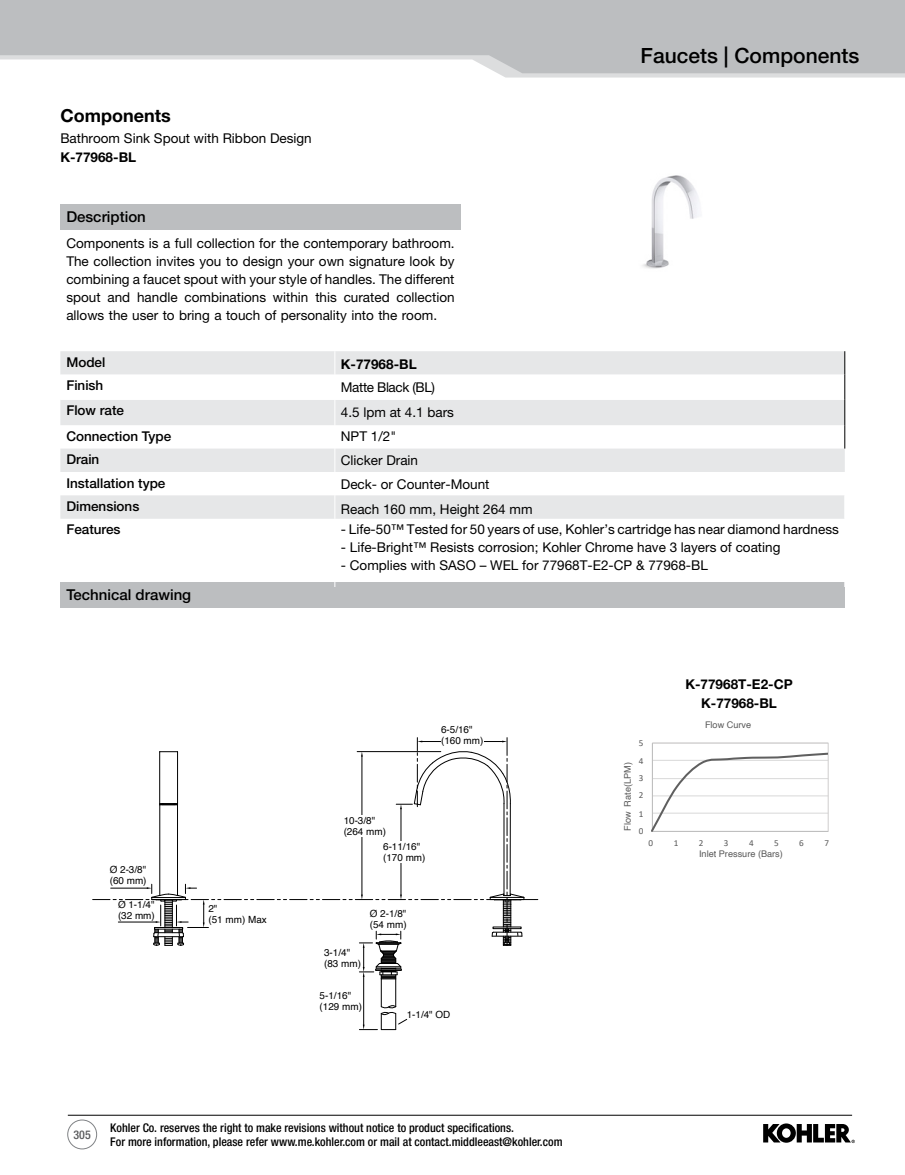
<style>
.page{position:relative;width:905px;height:1175px;background:#fff}
.page>*{position:absolute;margin:0;border:0;box-sizing:border-box;transform-origin:0 0}
.t1{font:500 21px "Helvetica Neue LT Pro";color:#000}
.t2{font:700 18px "Helvetica Neue LT Pro";color:#000}
.t3{font:500 15px "Helvetica Neue LT Pro";color:#000}
.t4{font:13.5px/18px "Helvetica Neue LT Pro";color:#000}
.t5{font:500 13.5px "Helvetica Neue LT Pro";color:#000}
.t6{font:13.5px/23.2px "Helvetica Neue LT Pro";letter-spacing:-.03em;color:#000}
.t7{font:700 13.5px "Helvetica Neue LT Pro";color:#000}
.t8{font:500 condensed 12px/13.5px "Helvetica Neue LT Pro";color:#000}
.t9{font:500 condensed 12px "Helvetica Neue LT Pro";color:#58595b}
.t10{font:9.9px/10.9px "Helvetica";color:#000}
.t11{font:9.15px "Helvetica";color:#595959}
.t12{font:9.15px "Calibri";color:#595959}
.s1{font-weight:700}
</style>
<div class="page">
<hr style="left:68px;top:1115px;width:784px;height:1px;background:#000">
<svg style="left:498px;top:73px;width:406px;height:5px;background:#dddedf"></svg>
<svg style="left:0;top:0;width:904px;height:73px;background:#c3c5c7"></svg>
<svg style="left:763px;top:1123px;width:91px;height:20px"></svg>
<div style="left:67px;top:1119px;width:30px;height:30px;border:1px solid #808285;border-radius:50%"></div>
<div style="left:60px;top:582px;width:784px;height:26px;background:#bcbec0"></div>
<div style="left:60px;top:204px;width:400px;height:25px;background:#bcbec0"></div>
<hr style="left:334px;top:519px;width:1px;height:68px;background:#fff">
<svg style="left:60px;top:351px;width:785px;height:168px"></svg>
<svg style="left:651px;top:742px;width:178px;height:90px"></svg>
<img style="left:642px;top:175px;width:57px;height:94px">
<svg style="left:93px;top:737px;width:445px;height:293px"></svg>
<hr style="left:361px;top:756px;width:1px;height:139px;background:#000">
<div style="left:343px;top:814px;width:43px;height:22px;background:#fff"></div>
<div style="left:383px;top:841px;width:42px;height:21px;background:#fff"></div>
<div style="left:441px;top:723px;width:42px;height:22px;background:#fff"></div>
<p class="t2" style="left:60px;top:105px;width:112px">Components</p>
<p class="t4" style="left:60px;top:128px;width:253px;line-height:19.2px">Bathroom Sink Spout with Ribbon Design<br><span class="s1">K-77968-BL</span></p>
<p class="t3" style="left:66px;top:208px;width:81px">Description</p>
<p class="t4" style="left:66px;top:234px;width:390px;text-align:justify">Components is a full collection for the contemporary bathroom.<br>The collection invites you to design your own signature look by combining a faucet spout with your style of handles. The different spout and handle combinations within this curated collection allows the user to bring a touch of personality into the room.</p>
<p class="t5" style="left:66px;top:354px;width:41px">Model</p>
<p class="t5" style="left:66px;top:377px;width:39px">Finish</p>
<p class="t5" style="left:66px;top:402px;width:59px">Flow rate</p>
<p class="t5" style="left:66px;top:428px;width:106px">Connection Type</p>
<p class="t5" style="left:66px;top:451px;width:35px">Drain</p>
<p class="t5" style="left:66px;top:475px;width:101px">Installation type</p>
<p class="t5" style="left:66px;top:498px;width:75px">Dimensions</p>
<p class="t6" style="left:341px;top:352px;width:96px"><span class="s1">K-77968-BL<br></span>Matte Black (BL)</p>
<p class="t4" style="left:341px;top:400px;width:150px;line-height:23.9px">4.5 lpm at 4.1 bars<br>NPT 1/2"<br>Clicker Drain<br>Deck- or Counter-Mount</p>
<p class="t4" style="left:341px;top:499px;width:193px">Reach 160 mm, Height 264 mm</p>
<p class="t1" style="left:640px;top:43px;width:220px">Faucets | Components</p>
<p class="t5" style="left:66px;top:521px;width:56px">Features</p>
<p class="t4" style="left:341px;top:520px;width:499px">- Life-50™ Tested for 50 years of use, Kohler’s cartridge has near diamond hardness</p>
<p class="t4" style="left:341px;top:538px;width:441px">- Life-Bright™ Resists corrosion; Kohler Chrome have 3 layers of coating</p>
<p class="t4" style="left:341px;top:556px;width:368px">- Complies with SASO – WEL for 77968T-E2-CP &amp; 77968-BL</p>
<p class="t3" style="left:66px;top:586px;width:126px">Technical drawing</p>
<p class="t10" style="left:110px;top:864px;width:38px">Ø 2-3/8" (60 mm)</p>
<p class="t10" style="left:118px;top:899px;width:38px">Ø 1-1/4" (32 mm)</p>
<p class="t10" style="left:208px;top:903px;width:60px">2"<br>(51 mm) Max</p>
<p class="t10" style="left:441px;top:724px;width:44px">6-5/16" (160 mm)</p>
<p class="t10" style="left:343px;top:815px;width:44px">10-3/8" (264 mm)</p>
<p class="t10" style="left:383px;top:841px;width:44px">6-11/16" (170 mm)</p>
<p class="t10" style="left:370px;top:908px;width:38px">Ø 2-1/8" (54 mm)</p>
<p class="t10" style="left:324px;top:947px;width:38px">3-1/4" (83 mm)</p>
<p class="t10" style="left:319px;top:990px;width:44px">5-1/16" (129 mm)</p>
<p class="t10" style="left:407px;top:1009px;width:45px">1-1/4" OD</p>
<p class="t9" style="left:74px;top:1127px;width:19px">305</p>
<p class="t8" style="left:110px;top:1120px;width:454px">Kohler Co. reserves the right to make revisions without notice to product specifications.<br>For more information, please refer www.me.kohler.com or mail at contact.middleeast@kohler.com</p>
<p class="t7" style="left:685px;top:675px;width:109px">K-77968T-E2-CP</p>
<p class="t7" style="left:701px;top:694px;width:77px">K-77968-BL</p>
<p class="t12" style="left:639px;top:736px;width:6px">5</p>
<p class="t12" style="left:639px;top:754px;width:6px">4</p>
<p class="t11" style="left:620px;top:831px;width:70px;rotate:-90deg">Flow Rate(LPM)</p>
<p class="t12" style="left:639px;top:771px;width:6px">3</p>
<p class="t12" style="left:639px;top:789px;width:6px">2</p>
<p class="t12" style="left:639px;top:807px;width:6px">1</p>
<p class="t12" style="left:639px;top:824px;width:6px">0</p>
<p class="t11" style="left:705px;top:718px;width:48px">Flow Curve</p>
<p class="t12" style="left:648px;top:836px;width:6px">0</p>
<p class="t12" style="left:673px;top:836px;width:6px">1</p>
<p class="t12" style="left:698px;top:836px;width:6px">2</p>
<p class="t12" style="left:724px;top:836px;width:6px">3</p>
<p class="t12" style="left:749px;top:836px;width:6px">4</p>
<p class="t12" style="left:774px;top:836px;width:6px">5</p>
<p class="t12" style="left:799px;top:836px;width:6px">6</p>
<p class="t12" style="left:824px;top:836px;width:6px">7</p>
<p class="t11" style="left:699px;top:847px;width:85px">Inlet Pressure (Bars)</p>
</div>
